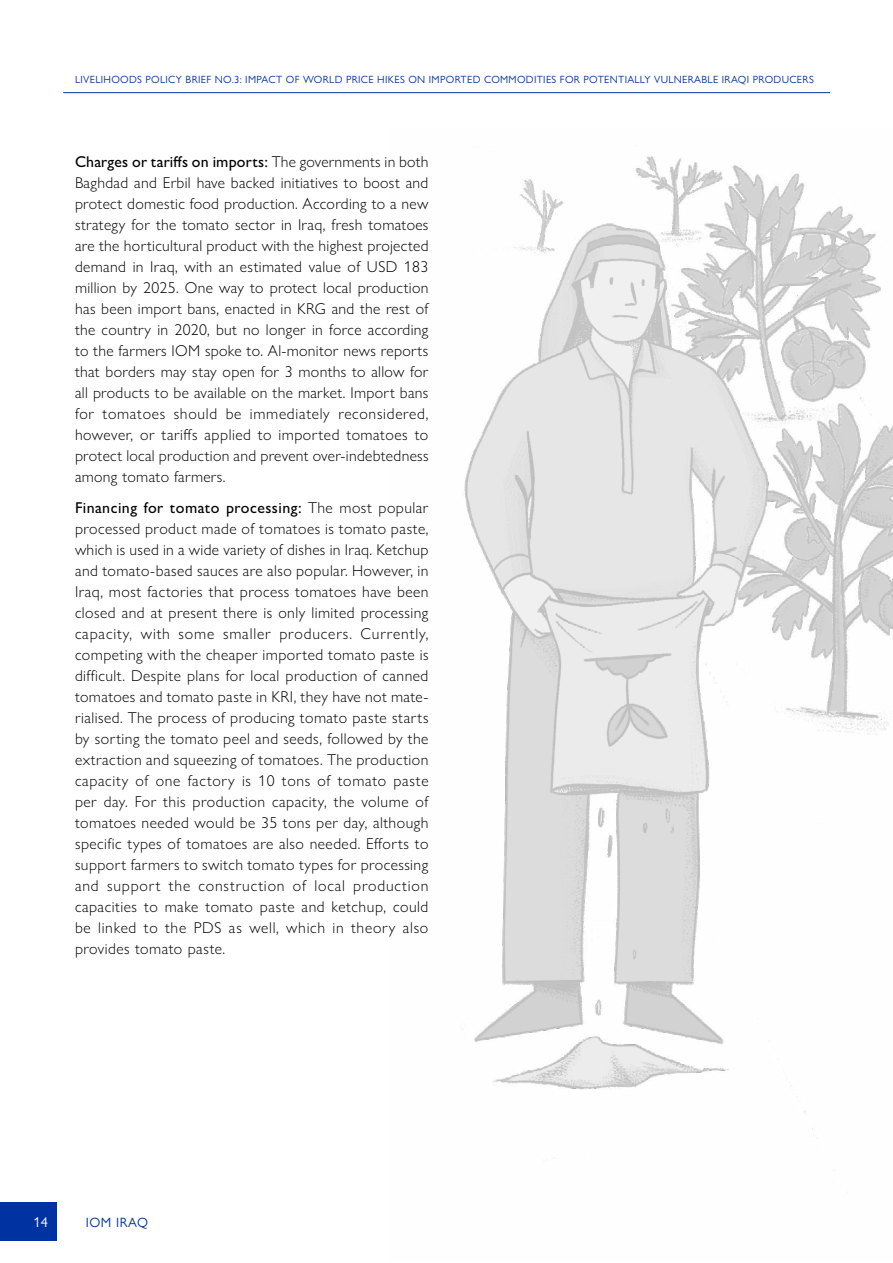
<style>
.page{position:relative;width:893px;height:1263px;background:#fff}
.page>*{position:absolute;margin:0;border:0;box-sizing:border-box;transform-origin:0 0}
.body{font:300 15.75px/21px "Gill Sans Nova";letter-spacing:.02em;color:#000;text-align:justify}
.t1{font:14.25px "Gill Sans Nova";color:#fff}
.t2{font:13.5px "Gill Sans Nova";letter-spacing:.04em;color:#0033a1}
.t3{font:10.5px "Gill Sans Nova";letter-spacing:.03em;color:#0033a1}
.s1{font-weight:500}
</style>
<div class="page">
<img style="left:462px;top:156px;width:431px;height:1002px">
<hr style="left:63px;top:92px;width:767px;height:1px;background:#0033a1">
<div style="left:0;top:1202px;width:57px;height:38px;background:#0033a1"></div>
<p class="t3" style="left:75px;top:73px;width:658px">LIVELIHOODS POLICY BRIEF NO.3: IMPACT OF WORLD PRICE HIKES ON IMPORTED COMMODITIES FOR POTENTIALLY VULNERABLE IRAQ</p>
<p class="t3" style="left:747px;top:73px;width:69px">I PRODUCERS</p>
<p class="body" style="left:75px;top:151px;width:355px"><span class="s1">Charges or tariffs on imports:</span> The governments in both Baghdad and Erbil have backed initiatives to boost and protect domestic food production. According to a new strategy for the tomato sector in Iraq, fresh tomatoes are the horticultural product with the highest projected demand in Iraq, with an estimated value of USD 183 million by 2025. One way to protect local production has been import bans, enacted in KRG and the rest of the country in 2020, but no longer in force according to the farmers IOM spoke to. Al-monitor news reports that borders may stay open for 3 months to allow for all products to be available on the market. Import bans for tomatoes should be immediately reconsidered, however, or tariffs applied to imported tomatoes to protect local production and prevent over-indebtedness among tomato farmers.</p>
<p class="body" style="left:75px;top:497px;width:355px"><span class="s1">Financing for tomato processing:</span> The most popular processed product made of tomatoes is tomato paste, which is used in a wide variety of dishes in Iraq. Ketchup and tomato-based sauces are also popular. However, in Iraq, most factories that process tomatoes have been closed and at present there is only limited processing capacity, with some smaller producers. Currently, competing with the cheaper imported tomato paste is difficult. Despite plans for local production of canned tomatoes and tomato paste in KRI, they have not mate&shy;rialised. The process of producing tomato paste starts by sorting the tomato peel and seeds, followed by the extraction and squeezing of tomatoes. The production capacity of one factory is 10 tons of tomato paste per day. For this production capacity, the volume of tomatoes needed would be 35 tons per day, although specific types of tomatoes are also needed. Efforts to support farmers to switch tomato types for processing and support the construction of local production capacities to make tomato paste and ketchup, could be linked to the PDS as well, which in theory also provides tomato paste.</p>
<p class="t1" style="left:34px;top:1213px;width:16px">14</p>
<p class="t2" style="left:86px;top:1214px;width:64px">IOM Iraq</p>
</div>
